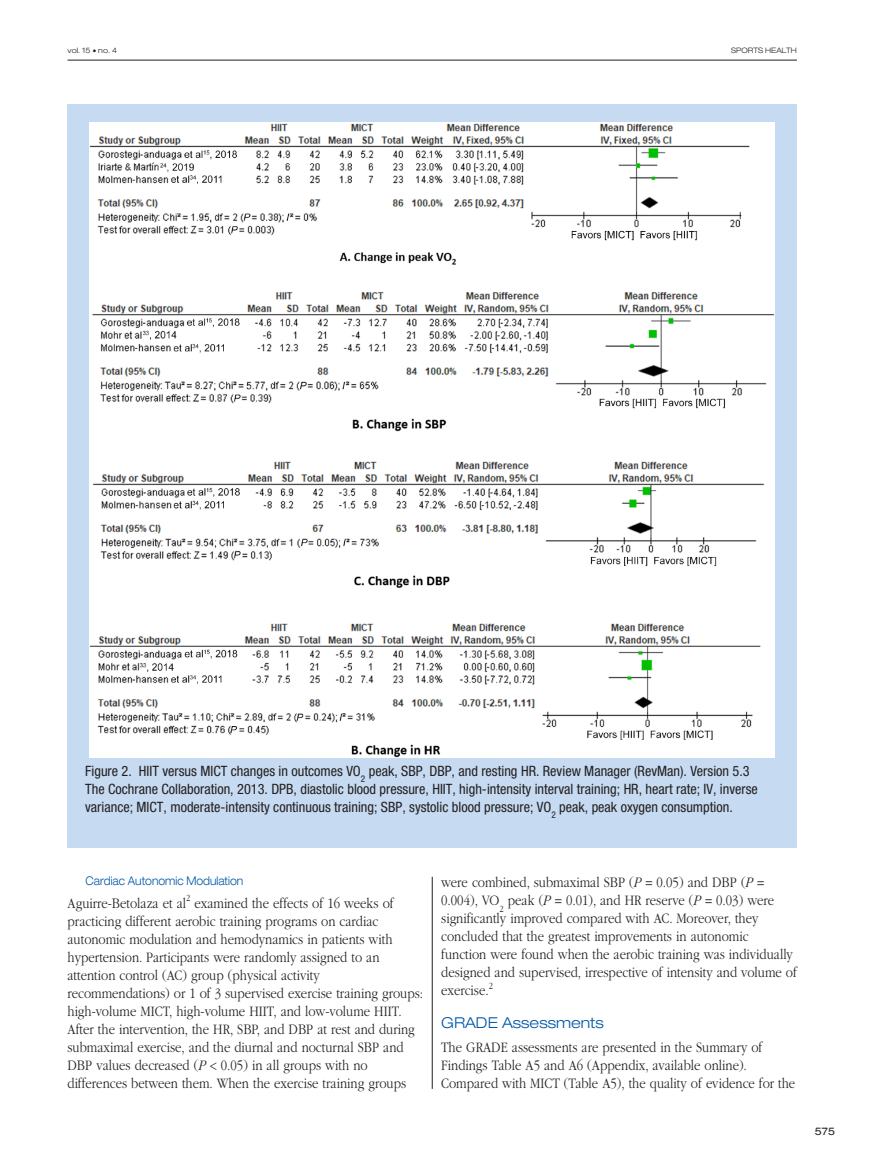
<style>
.page{position:relative;width:878px;height:1175px;background:#fff}
.page>*{position:absolute;margin:0;border:0;box-sizing:border-box;transform-origin:0 0}
.t1{font:300 15px/18px "ITC Garamond Std";color:#231f20;scale:.85 1}
.t2{font:300 expanded 15px "Helvetica Neue LT Std";color:#0156a8}
.t3{font:condensed 14.25px/18px "Helvetica Neue LT Std";color:#231f20}
.t4{font:300 expanded 12px "Helvetica Neue LT Std";color:#0156a8;scale:.85 1}
.t5{font:expanded 10.5px "Helvetica Neue LT Std";color:#231f20}
.t6{font:300 9.75px "ITC Garamond Std";color:#231f20;scale:.85 1}
.t7{font:condensed 9.3px "Helvetica Neue LT Std";color:#231f20}
.t8{font:300 expanded 7.5px "Helvetica Neue LT Std";color:#231f20}
.s1{font-style:italic}
</style>
<div class="page">
<hr style="left:68px;top:60px;width:728px;height:1px;background:#231f20">
<hr style="left:432px;top:876px;width:1px;height:212px;background:#231f20">
<div style="left:67px;top:104px;width:729px;height:743px;background:#c6dbf1"></div>
<img style="left:89px;top:122px;width:685px;height:635px">
<p class="t8" style="left:68px;top:46px;width:51px">vol. 15 • no. 4</p>
<p class="t8" style="left:731px;top:46px;width:67px">SPORTS HEALTH</p>
<p class="t3" style="left:85px;top:761px;width:674px">Figure 2. HIIT versus MICT changes in outcomes VO<sub>2</sub> peak, SBP, DBP, and resting HR. Review Manager (RevMan). Version 5.3<br>The Cochrane Collaboration, 2013. DPB, diastolic blood pressure, HIIT, high-intensity interval training; HR, heart rate; IV, inverse variance; MICT, moderate-intensity continuous training; SBP, systolic blood pressure; VO</p>
<p class="t7" style="left:551px;top:809px;width:6px">2</p>
<p class="t3" style="left:559px;top:797px;width:175px">peak, peak oxygen consumption.</p>
<p class="t4" style="left:86px;top:874px;width:187px">Cardiac Autonomic Modulation</p>
<p class="t1" style="left:68px;top:894px;width:141px">Aguirre-Betolaza et al</p>
<p class="t6" style="left:186px;top:892px;width:6px">2</p>
<p class="t1" style="left:67px;top:894px;width:420px;text-indent:127px">examined the effects of 16 weeks of practicing different aerobic training programs on cardiac autonomic modulation and hemodynamics in patients with hypertension. Participants were randomly assigned to an attention control (AC) group (physical activity recommendations) or 1 of 3 supervised exercise training groups: high-volume MICT, high-volume HIIT, and low-volume HIIT.<br>After the intervention, the HR, SBP, and DBP at rest and during submaximal exercise, and the diurnal and nocturnal SBP and DBP values decreased (<span class="s1">P</span> 0.05) in all groups with no differences between them. When the exercise training groups</p>
<p class="t1" style="left:441px;top:873px;width:420px">were combined, submaximal SBP (<span class="s1">P</span> = 0.05) and DBP (<span class="s1">P</span> = 0.004), VO<sub>2</sub> peak (<span class="s1">P</span> = 0.01), and HR reserve (<span class="s1">P</span> = 0.03) were significantly improved compared with AC. Moreover, they concluded that the greatest improvements in autonomic function were found when the aerobic training was individually designed and supervised, irrespective of intensity and volume of exercise.<sup>2</sup></p>
<p class="t2" style="left:441px;top:1014px;width:164px">GRADE Assessments</p>
<p class="t1" style="left:441px;top:1038px;width:418px">The GRADE assessments are presented in the Summary of<br>Findings Table A5 and A6 (Appendix, available online).<br>Compared with MICT (Table A5), the quality of evidence for the</p>
<p class="t5" style="left:814px;top:1125px;width:22px">575</p>
</div>
